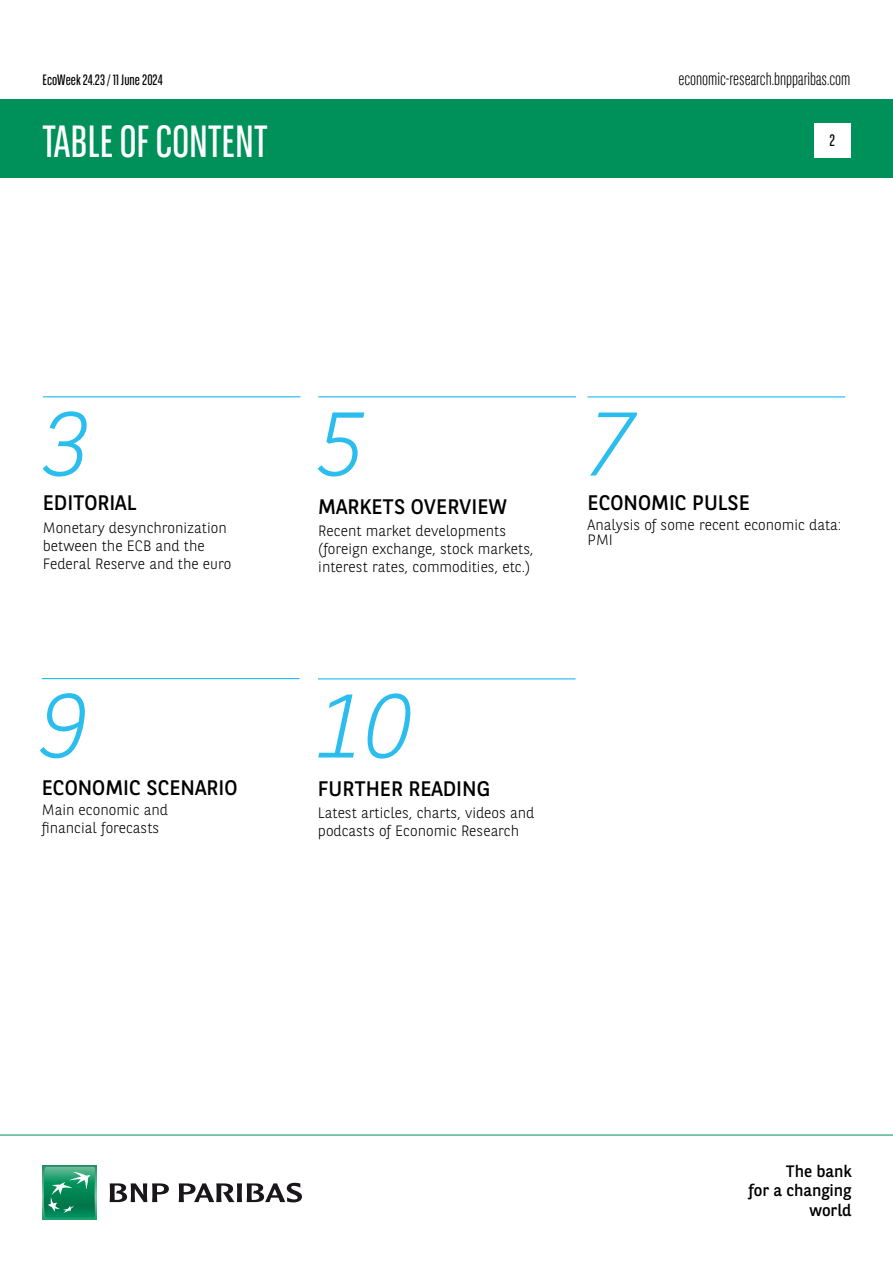
<style>
.page{position:relative;width:893px;height:1263px;background:#fff}
.page>*{position:absolute;margin:0;border:0;box-sizing:border-box;transform-origin:0 0}
.t1{font:italic 300 90px "BNPP Sans";color:#2abdee}
.t2{font:45px "BNPP Sans Condensed";color:#fff}
.t3{font:21px "BNPP Sans";color:#000}
.t4{font:300 18px "BNPP Sans Condensed";color:#000}
.t5{font:16.5px/19.8px "BNPP Sans";color:#000;text-align:right}
.t6{font:16.5px "BNPP Sans Condensed";color:#000}
.t7{font:300 15px/18px "BNPP Sans";color:#000}
.t8{font:15px "BNPP Sans Condensed";color:#000}
</style>
<div class="page">
<div style="left:1px;top:99px;width:892px;height:78px;background:#00915b"></div>
<svg style="left:43px;top:1166px;width:53px;height:53px"></svg>
<svg style="left:44px;top:1167px;width:51px;height:51px;background:#26996e"></svg>
<svg style="left:110px;top:1183px;width:59px;height:19px"></svg>
<svg style="left:179px;top:1183px;width:123px;height:19px"></svg>
<hr style="left:0;top:1135px;width:893px;height:1px;background:#00915b">
<div style="left:814px;top:123px;width:36px;height:34px;background:#fff"></div>
<hr style="left:318px;top:678px;width:258px;height:1px;background:#00b0f0">
<hr style="left:43px;top:396px;width:257px;height:1px;background:#00b0f0">
<hr style="left:318px;top:396px;width:258px;height:1px;background:#00b0f0">
<hr style="left:42px;top:678px;width:257px;height:1px;background:#00b0f0">
<hr style="left:588px;top:396px;width:257px;height:1px;background:#00b0f0">
<p class="t8" style="left:43px;top:70px;width:122px">EcoWeek 24.23 / 11 June 2024</p>
<p class="t4" style="left:678px;top:67px;width:174px">economic-research.bnpparibas.com</p>
<h2 class="t2" style="left:43px;top:113px;width:227px">TABLE OF CONTENT</h2>
<p class="t6" style="left:829px;top:130px;width:7px">2</p>
<h1 class="t1" style="left:42px;top:383px;width:49px">3</h1>
<h3 class="t3" style="left:43px;top:489px;width:95px">EDITORIAL</h3>
<p class="t7" style="left:43px;top:518px;width:190px">Monetary desynchronization between the ECB and the<br>Federal Reserve and the euro</p>
<h1 class="t1" style="left:41px;top:664px;width:49px">9</h1>
<h3 class="t3" style="left:42px;top:774px;width:197px">ECONOMIC SCENARIO</h3>
<p class="t7" style="left:42px;top:800px;width:128px">Main economic and financial forecasts</p>
<h1 class="t1" style="left:318px;top:383px;width:49px">5</h1>
<h3 class="t3" style="left:318px;top:492px;width:190px">MARKETS OVERVIEW</h3>
<p class="t7" style="left:318px;top:521px;width:217px">Recent market developments (foreign exchange, stock markets, interest rates, commodities, etc.)</p>
<h1 class="t1" style="left:318px;top:665px;width:97px">10</h1>
<h3 class="t3" style="left:318px;top:774px;width:174px">FURTHER READING</h3>
<p class="t7" style="left:318px;top:803px;width:218px">Latest articles, charts, videos and podcasts of Economic Research</p>
<h1 class="t1" style="left:587px;top:383px;width:49px">7</h1>
<h3 class="t3" style="left:588px;top:489px;width:164px">ECONOMIC PULSE</h3>
<p class="t7" style="left:588px;top:516px;width:255px;line-height:15px">Analysis of some recent economic data:<br>PMI</p>
<p class="t5" style="left:748px;top:1160px;width:104px">The bank<br>for a changing world</p>
</div>
